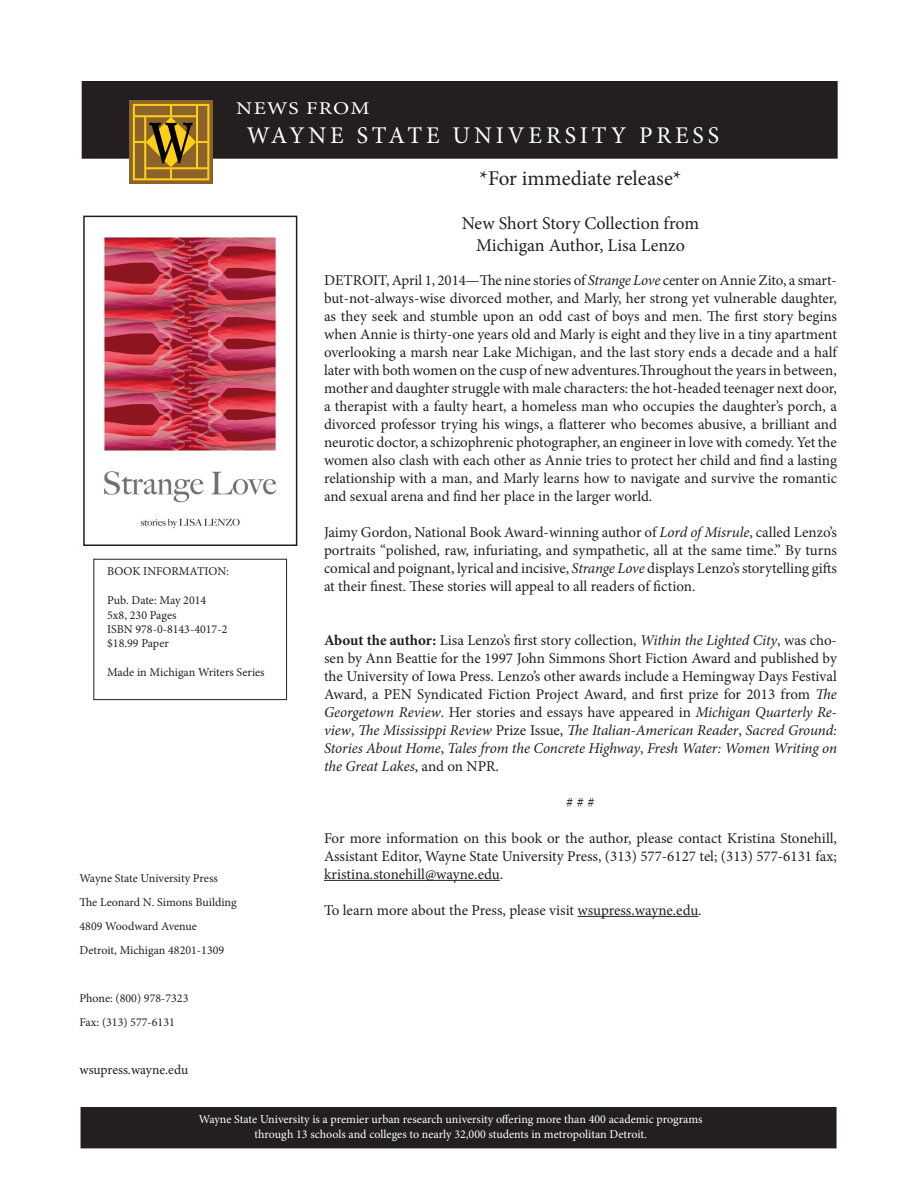
<style>
.page{position:relative;width:918px;height:1188px;background:#fff}
.page>*{position:absolute;margin:0;border:0;box-sizing:border-box;transform-origin:0 0}
.t1{font:24px "Minion Pro";letter-spacing:.16em;color:#fff}
.t2{font:21px "Minion Pro";color:#231f20}
.t3{font:18px "Minion Pro";color:#231f20}
.t4{font:18px "Minion Pro";letter-spacing:.05em;color:#fff;scale:1.2 1}
.Body_text{font:15px/18px "Minion Pro";color:#231f20;text-align:justify}
.t5{font:13.5px "Minion Pro";letter-spacing:-.005em;color:#231f20}
.t6{font:12px/24px "Minion Pro";color:#231f20}
.t7{font:12px/14.4px "Minion Pro";color:#fff;text-align:center}
.s1{font-style:italic}
.s2{font-weight:700}
</style>
<div class="page">
<div style="left:81px;top:1108px;width:755px;height:40px;background:#231f20"></div>
<div style="left:81px;top:1107px;width:756px;height:41px;border:2px solid #231f20"></div>
<div style="left:82px;top:82px;width:755px;height:76px;background:#231f20"></div>
<div style="left:82px;top:81px;width:756px;height:78px;border:2px solid #231f20"></div>
<img style="left:129px;top:100px;width:83px;height:84px">
<hr style="left:324px;top:880px;width:176px;height:1px;background:#231f20">
<hr style="left:578px;top:916px;width:120px;height:1px;background:#231f20">
<img style="left:104px;top:237px;width:173px;height:292px">
<div style="left:83px;top:216px;width:214px;height:330px;border:2px solid #231f20"></div>
<div style="left:93px;top:559px;width:194px;height:141px;border:1px solid #231f20"></div>
<p class="t4" style="left:236px;top:97px;width:113px">NEWS FROM</p>
<h1 class="t1" style="left:247px;top:119px;width:474px">WAYNE STATE UNIVERSITY PRESS</h1>
<p class="t6" style="left:107px;top:560px;width:123px">BOOK INFORMATION:</p>
<p class="t6" style="left:107px;top:589px;width:101px">Pub. Date: May 2014</p>
<p class="t6" style="left:107px;top:603px;width:71px">5x8, 230 Pages</p>
<p class="t6" style="left:107px;top:617px;width:122px">ISBN 978-0-8143-4017-2</p>
<p class="t6" style="left:107px;top:632px;width:63px">$18.99 Paper</p>
<p class="t6" style="left:107px;top:661px;width:159px">Made in Michigan Writers Series</p>
<p class="t6" style="left:80px;top:866px;width:159px">Wayne State University Press<br>The Leonard N. Simons Building<br>4809 Woodward Avenue<br>Detroit, Michigan 48201-1309</p>
<p class="t6" style="left:80px;top:986px;width:111px">Phone: (800) 978-7323<br>Fax: (313) 577-6131</p>
<p class="t5" style="left:80px;top:1060px;width:110px">wsupress.wayne.edu</p>
<h2 class="t2" style="left:480px;top:164px;width:203px">*For immediate release*</h2>
<p class="t3" style="left:462px;top:211px;width:239px">New Short Story Collection from</p>
<p class="t3" style="left:476px;top:233px;width:210px">Michigan Author, Lisa Lenzo</p>
<p class="Body_text" style="left:324px;top:271px;width:515px">DETROIT, April 1, 2014—The nine stories of <span class="s1">Strange Love</span> center on Annie Zito, a smart&shy;but-not-always-wise divorced mother, and Marly, her strong yet vulnerable daughter, as they seek and stumble upon an odd cast of boys and men. The first story begins when Annie is thirty-one years old and Marly is eight and they live in a tiny apartment overlooking a marsh near Lake Michigan, and the last story ends a decade and a half later with both women on the cusp of new adventures.Throughout the years in between, mother and daughter struggle with male characters: the hot-headed teenager next door, a therapist with a faulty heart, a homeless man who occupies the daughter’s porch, a divorced professor trying his wings, a flatterer who becomes abusive, a brilliant and neurotic doctor, a schizophrenic photographer, an engineer in love with comedy. Yet the women also clash with each other as Annie tries to protect her child and find a lasting relationship with a man, and Marly learns how to navigate and survive the romantic and sexual arena and find her place in the larger world.</p>
<p class="Body_text" style="left:324px;top:523px;width:515px">Jaimy Gordon, National Book Award-winning author of <span class="s1">Lord of Misrule</span>, called Lenzo’s portraits “polished, raw, infuriating, and sympathetic, all at the same time.” By turns comical and poignant, lyrical and incisive, <span class="s1">Strange Love</span> displays Lenzo’s storytelling gifts at their finest. These stories will appeal to all readers of fiction.</p>
<p class="Body_text" style="left:324px;top:631px;width:515px"><span class="s2">About the author:</span> Lisa Lenzo’s first story collection, <span class="s1">Within the Lighted City</span>, was cho&shy;sen by Ann Beattie for the 1997 John Simmons Short Fiction Award and published by the University of Iowa Press. Lenzo’s other awards include a Hemingway Days Festival Award, a PEN Syndicated Fiction Project Award, and first prize for 2013 from <span class="s1">The Georgetown Review</span>. Her stories and essays have appeared in <span class="s1">Michigan Quarterly Re&shy;view</span>, <span class="s1">The Mississippi Review</span> Prize Issue, <span class="s1">The Italian-American Reader</span>, <span class="s1">Sacred Ground:<br>Stories About Home</span>, <span class="s1">Tales from the Concrete Highway</span>, <span class="s1">Fresh Water: Women Writing on the Great Lakes</span>, and on NPR.</p>
<p class="Body_text" style="left:566px;top:793px;width:30px"># # #</p>
<p class="Body_text" style="left:324px;top:829px;width:515px">For more information on this book or the author, please contact Kristina Stonehill, Assistant Editor, Wayne State University Press, (313) 577-6127 tel; (313) 577-6131 fax; kristina.stonehill@wayne.edu.</p>
<p class="Body_text" style="left:324px;top:901px;width:379px">To learn more about the Press, please visit wsupress.wayne.edu.</p>
<p class="t7" style="left:199px;top:1112px;width:505px">Wayne State University is a premier urban research university offering more than 400 academic programs through 13 schools and colleges to nearly 32,000 students in metropolitan Detroit.</p>
</div>
